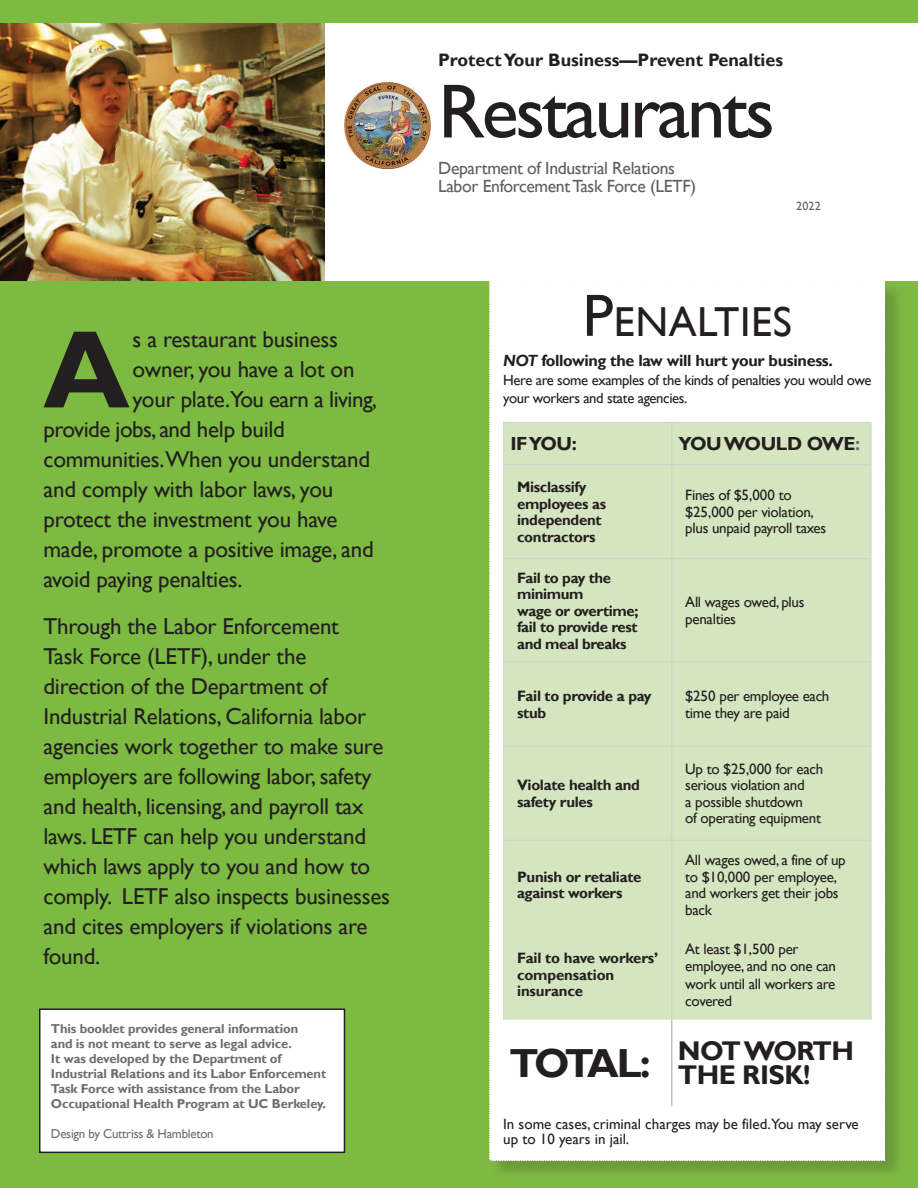
<style>
.page{position:relative;width:918px;height:1188px;background:#fff}
.page>*{position:absolute;margin:0;border:0;box-sizing:border-box;transform-origin:0 0}
.t1{font:700 111px "Gill Sans";color:#231f20}
.t2{font:77.1px "Gill Sans";letter-spacing:-.04em;color:#231f20}
.t3{font:41.85px "Gill Sans";letter-spacing:.015em;color:#231f20}
.t4{font:700 40.5px "Gill Sans";letter-spacing:-.115em;color:#231f20}
.t5{font:700 27px/24.3px "Gill Sans";letter-spacing:-.02em;color:#231f20}
.t6{font:22.95px/30px "Gill Sans";letter-spacing:-.01em;color:#231f20}
.t7{font:700 18.9px "Gill Sans";letter-spacing:-.02em;color:#231f20}
.t8{font:700 18px "Gill Sans";color:#231f20}
.t9{font:17.7px/18px "Gill Sans";letter-spacing:-.02em;color:#5f5f62}
.t10{font:700 16.2px "Gill Sans";letter-spacing:-.02em;color:#231f20}
.t11{font:15px/16.5px "Gill Sans";letter-spacing:-.02em;color:#231f20}
.t12{font:700 15px/16.5px "Gill Sans";letter-spacing:-.02em;color:#231f20}
.t13{font:15px/15px "Gill Sans";color:#231f20}
.t14{font:14.7px/17.7px "Gill Sans";letter-spacing:-.025em;color:#231f20}
.t15{font:700 12.9px/15px "Gill Sans";letter-spacing:-.01em;color:#6c6d70}
.t16{font:12.9px "Gill Sans";letter-spacing:-.02em;color:#6c6d70}
.t17{font:12px "Gill Sans";color:#5f5f62}
.s1{font-size:59.85px}
.s2{font-style:italic}
.s3{color:#6c6d70}
</style>
<div class="page">
<div style="left:0;top:0;width:918px;height:88px;background:#7dba42"></div>
<div style="left:0;top:280px;width:918px;height:908px;background:#7dba42"></div>
<div style="left:492px;top:283px;width:412px;height:896px;background:#231f20;opacity:.2"></div>
<svg style="left:489px;top:280px;width:397px;height:881px;background:#e3edd6"></svg>
<div style="left:40px;top:1009px;width:304px;height:143px;background:#fff"></div>
<div style="left:39px;top:1008px;width:306px;height:145px;border:2px solid #231f20"></div>
<div style="left:323px;top:23px;width:595px;height:257px;background:#fff"></div>
<img style="left:345px;top:82px;width:86px;height:86px">
<img style="left:0;top:24px;width:324px;height:257px">
<h1 class="t1" style="left:43px;top:303px;width:88px">A</h1>
<p class="t6" style="left:133px;top:325px;width:207px">s a restaurant business</p>
<p class="t6" style="left:133px;top:355px;width:224px">owner, you have a lot on</p>
<p class="t6" style="left:133px;top:385px;width:246px">your plate.You earn a living,</p>
<p class="t6" style="left:43px;top:415px;width:243px">provide jobs, and help build</p>
<p class="t6" style="left:43px;top:445px;width:328px">communities.When you understand</p>
<p class="t6" style="left:43px;top:475px;width:291px">and comply with labor laws, you</p>
<p class="t6" style="left:43px;top:505px;width:296px">protect the investment you have</p>
<p class="t6" style="left:43px;top:535px;width:332px">made, promote a positive image, and</p>
<p class="t6" style="left:43px;top:565px;width:201px">avoid paying penalties.</p>
<p class="t6" style="left:43px;top:611px;width:348px">Through the Labor Enforcement<br>Task Force (LETF), under the direction of the Department of<br>Industrial Relations, California labor agencies work together to make sure employers are following labor, safety and health, licensing, and payroll tax laws. LETF can help you understand which laws apply to you and how to comply. LETF also inspects businesses and cites employers if violations are found.</p>
<p class="t15" style="left:51px;top:1021px;width:277px">This booklet provides general information<br>and is not meant to serve as legal advice.<br>It was developed by the Department of Industrial Relations and its Labor Enforcement Task Force with assistance from the Labor Occupational Health Program at UC Berkeley.</p>
<p class="t16" style="left:51px;top:1126px;width:164px">Design by Cuttriss &amp; Hambleton</p>
<p class="t8" style="left:438px;top:49px;width:346px">Protect Your Business—Prevent Penalties</p>
<h1 class="t2" style="left:438px;top:67px;width:338px">Restaurants</h1>
<p class="t9" style="left:438px;top:159px;width:259px">Department of Industrial Relations<br>Labor Enforcement Task Force (LETF)</p>
<p class="t17" style="left:796px;top:199px;width:26px">2022</p>
<h2 class="t3" style="left:583px;top:297px;width:211px"><span class="s1">P</span>ENALTIES</h2>
<p class="t10" style="left:503px;top:350px;width:331px"><span class="s2">NOT</span> following the law will hurt your business.</p>
<p class="t14" style="left:503px;top:371px;width:370px">Here are some examples of the kinds of penalties you would owe your workers and state agencies.</p>
<p class="t7" style="left:510px;top:432px;width:68px">IF YOU:</p>
<p class="t7" style="left:679px;top:432px;width:183px">YOU WOULD OWE<span class="s3">:</span></p>
<p class="t12" style="left:517px;top:479px;width:91px">Misclassify employees as independent contractors</p>
<p class="t11" style="left:685px;top:487px;width:142px">Fines of $5,000 to $25,000 per violation, plus unpaid payroll taxes</p>
<p class="t12" style="left:517px;top:570px;width:123px">Fail to pay the minimum<br>wage or overtime; fail to provide rest and meal breaks</p>
<p class="t11" style="left:685px;top:594px;width:121px">All wages owed, plus penalties</p>
<p class="t12" style="left:517px;top:688px;width:136px">Fail to provide a pay stub</p>
<p class="t11" style="left:685px;top:688px;width:146px">$250 per employee each time they are paid</p>
<p class="t12" style="left:517px;top:777px;width:124px">Violate health and safety rules</p>
<p class="t12" style="left:517px;top:869px;width:126px">Punish or retaliate against workers</p>
<p class="t11" style="left:685px;top:761px;width:139px">Up to $25,000 for each serious violation and<br>a possible shutdown<br>of operating equipment</p>
<p class="t11" style="left:685px;top:852px;width:162px">All wages owed, a fine of up to $10,000 per employee, and workers get their jobs back</p>
<p class="t12" style="left:517px;top:951px;width:143px">Fail to have workers’ compensation insurance</p>
<p class="t11" style="left:685px;top:940px;width:152px;line-height:17.4px">At least $1,500 per employee, and no one can work until all workers are covered</p>
<p class="t4" style="left:510px;top:1039px;width:143px">TOTAL:</p>
<p class="t5" style="left:678px;top:1040px;width:178px">NOT WORTH<br>THE RISK!</p>
<p class="t13" style="left:503px;top:1117px;width:357px">In some cases, criminal charges may be filed.You may serve up to 10 years in jail.</p>
</div>
